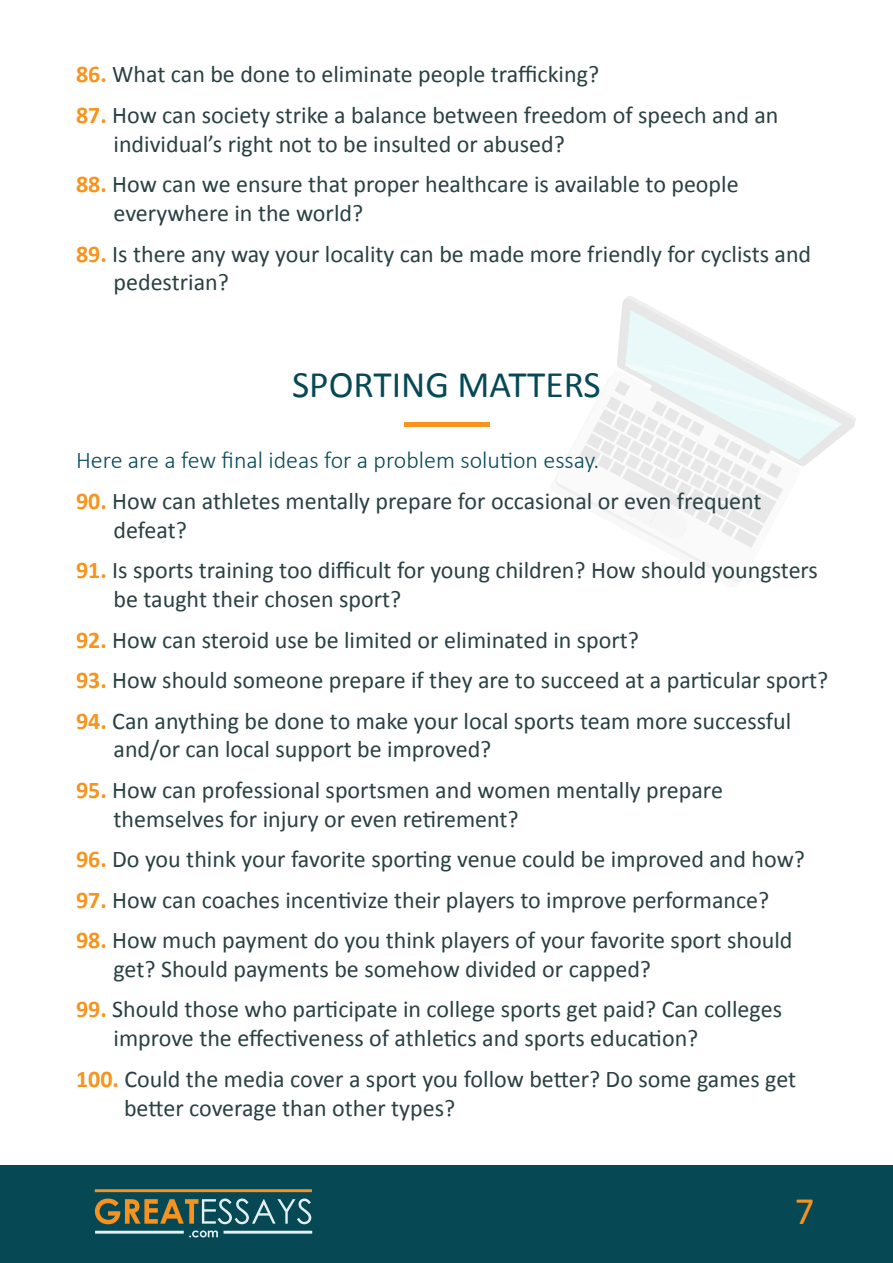
<style>
.page{position:relative;width:893px;height:1263px;background:#fff}
.page>*{position:absolute;margin:0;border:0;box-sizing:border-box;transform-origin:0 0}
.t1{font:39px "Calibri";color:#f7921e}
.t2{font:37.5px "Calibri";color:#064955}
.t3{font:24px/28.8px "Calibri";color:#2a4042}
.t4{font:300 24px "Calibri";color:#064955}
.s1{font-weight:700;color:#f7941d}
</style>
<div class="page">
<svg style="left:556px;top:479px;width:185px;height:102px"></svg>
<svg style="left:580px;top:296px;width:276px;height:252px"></svg>
<div style="left:0;top:1165px;width:893px;height:98px;background:#064955"></div>
<svg style="left:95px;top:1198px;width:216px;height:26px"></svg>
<hr style="left:95px;top:1189px;width:217px;height:3px;background:#f7921e">
<hr style="left:95px;top:1231px;width:89px;height:2px;background:#e0f0f3">
<hr style="left:224px;top:1231px;width:88px;height:2px;background:#e0f0f3">
<svg style="left:189px;top:1230px;width:29px;height:7px"></svg>
<hr style="left:404px;top:422px;width:85px;height:4px;background:#f7941d">
<p class="t3" style="left:76px;top:60px;width:525px"><span class="s1">86.</span> What can be done to eliminate people trafficking?</p>
<p class="t3" style="left:114px;top:101px;width:666px;text-indent:-37px"><span class="s1">87.</span> How can society strike a balance between freedom of speech and an individual’s right not to be insulted or abused?</p>
<p class="t3" style="left:114px;top:170px;width:627px;text-indent:-37px"><span class="s1">88.</span> How can we ensure that proper healthcare is available to people everywhere in the world?</p>
<p class="t3" style="left:114px;top:239px;width:699px;text-indent:-37px"><span class="s1">89.</span> Is there any way your locality can be made more friendly for cyclists and pedestrian?</p>
<h2 class="t2" style="left:292px;top:361px;width:310px">SPORTING MATTERS</h2>
<p class="t4" style="left:76px;top:446px;width:525px">Here are a few final ideas for a problem solution essay.</p>
<p class="t3" style="left:114px;top:487px;width:650px;text-indent:-37px"><span class="s1">90.</span> How can athletes mentally prepare for occasional or even frequent defeat?</p>
<p class="t3" style="left:114px;top:556px;width:706px;text-indent:-37px"><span class="s1">91.</span> Is sports training too difficult for young children? How should youngsters be taught their chosen sport?</p>
<p class="t3" style="left:76px;top:625px;width:564px"><span class="s1">92.</span> How can steroid use be limited or eliminated in sport?</p>
<p class="t3" style="left:76px;top:666px;width:754px"><span class="s1">93.</span> How should someone prepare if they are to succeed at a particular sport?</p>
<p class="t3" style="left:114px;top:706px;width:679px;text-indent:-37px"><span class="s1">94.</span> Can anything be done to make your local sports team more successful and/or can local support be improved?</p>
<p class="t3" style="left:114px;top:775px;width:611px;text-indent:-37px"><span class="s1">95.</span> How can professional sportsmen and women mentally prepare themselves for injury or even retirement?</p>
<p class="t3" style="left:76px;top:845px;width:730px"><span class="s1">96.</span> Do you think your favorite sporting venue could be improved and how?</p>
<p class="t3" style="left:76px;top:885px;width:695px"><span class="s1">97.</span> How can coaches incentivize their players to improve performance?</p>
<p class="t3" style="left:114px;top:926px;width:680px;text-indent:-37px"><span class="s1">98.</span> How much payment do you think players of your favorite sport should get? Should payments be somehow divided or capped?</p>
<p class="t3" style="left:114px;top:995px;width:670px;text-indent:-37px"><span class="s1">99.</span> Should those who participate in college sports get paid? Can colleges improve the effectiveness of athletics and sports education?</p>
<p class="t3" style="left:124px;top:1064px;width:674px;text-indent:-48px"><span class="s1">100.</span> Could the media cover a sport you follow better? Do some games get better coverage than other types?</p>
<h1 class="t1" style="left:795px;top:1186px;width:21px">7</h1>
</div>
